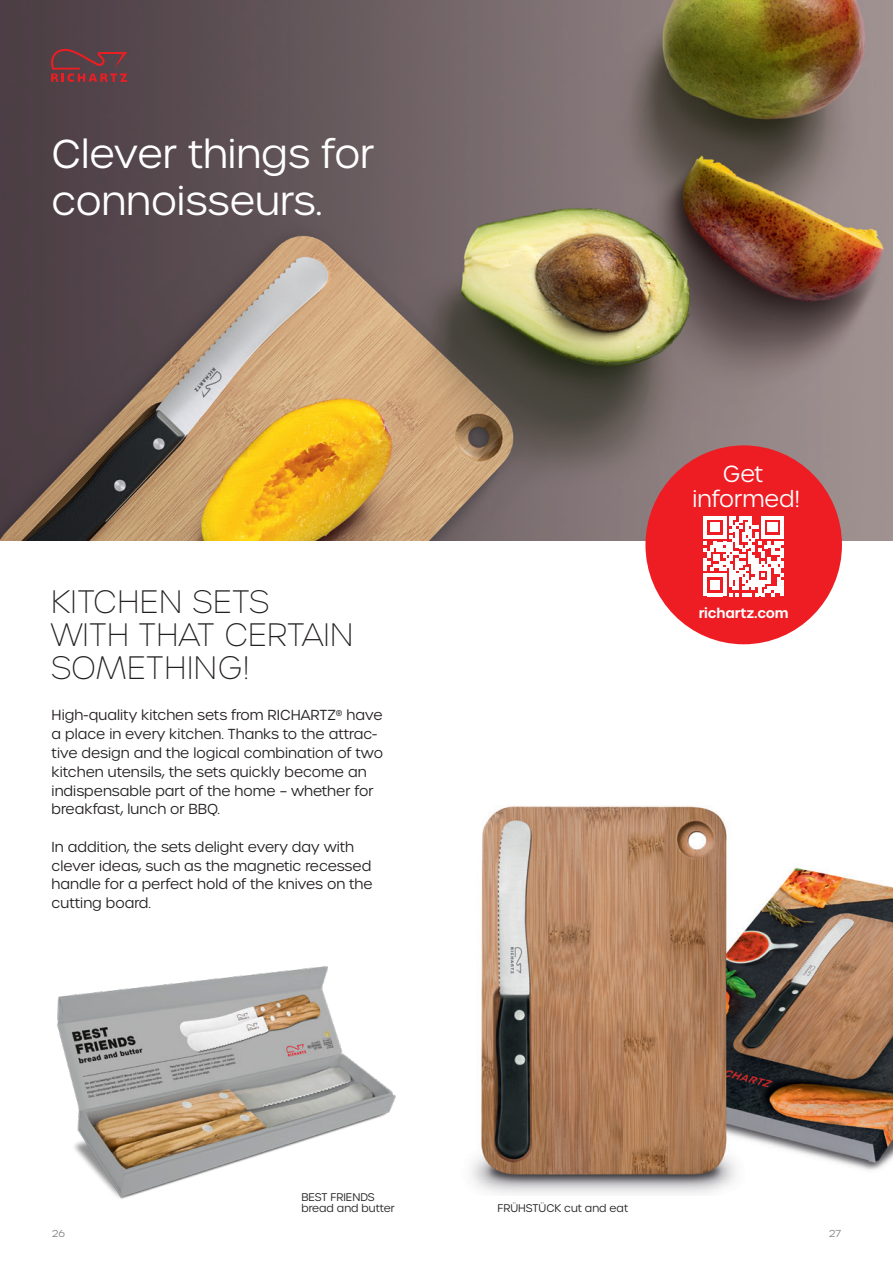
<style>
.page{position:relative;width:893px;height:1263px;background:#fff}
.page>*{position:absolute;margin:0;border:0;box-sizing:border-box;transform-origin:0 0}
.t1{font:300 39px/46.8px "Urbane";color:#fff}
.t2{font:100 31.35px/33px "Urbane";letter-spacing:.01em;color:#231f20}
.t3{font:300 22.5px/25.2px "Urbane";color:#fff;text-align:center}
.t4{font:300 14.1px/18.8px "Urbane";color:#231f20}
.t5{font:600 13.65px "Urbane";letter-spacing:-.01em;color:#fff}
.t6{font:300 10.8px/11.2px "Urbane";color:#231f20}
.t7{font:300 9.75px "Urbane";color:#808285}
</style>
<div class="page">
<img style="left:0;top:0;width:893px;height:540px">
<svg style="left:49px;top:48px;width:78px;height:34px;background:#723a40"></svg>
<img style="left:471px;top:806px;width:422px;height:388px">
<div style="left:645px;top:445px;width:197px;height:199px;background:#ee1d23;border-radius:50%"></div>
<svg style="left:704px;top:516px;width:80px;height:80px"></svg>
<img style="left:57px;top:966px;width:339px;height:233px">
<h1 class="t1" style="left:52px;top:130px;width:324px">Clever things for connoisseurs.</h1>
<h2 class="t2" style="left:51px;top:585px;width:304px">KITCHEN SETS<br>WITH THAT CERTAIN<br>SOMETHING!</h2>
<p class="t4" style="left:52px;top:706px;width:333px">High-quality kitchen sets from RICHARTZ<sup>®</sup> have a place in every kitchen. Thanks to the attrac&shy;tive design and the logical combination of two kitchen utensils, the sets quickly become an indispensable part of the home – whether for breakfast, lunch or BBQ.</p>
<p class="t4" style="left:52px;top:837px;width:323px">In addition, the sets delight every day with clever ideas, such as the magnetic recessed handle for a perfect hold of the knives on the cutting board.</p>
<h3 class="t3" style="left:692px;top:462px;width:109px">Get informed!</h3>
<p class="t5" style="left:699px;top:604px;width:91px">richartz.com</p>
<p class="t6" style="left:301px;top:1191px;width:95px">BEST FRIENDS bread and butter</p>
<p class="t6" style="left:497px;top:1202px;width:132px">FRÜHSTÜCK cut and eat</p>
<p class="t7" style="left:52px;top:1227px;width:14px">26</p>
<p class="t7" style="left:829px;top:1227px;width:13px">27</p>
</div>
